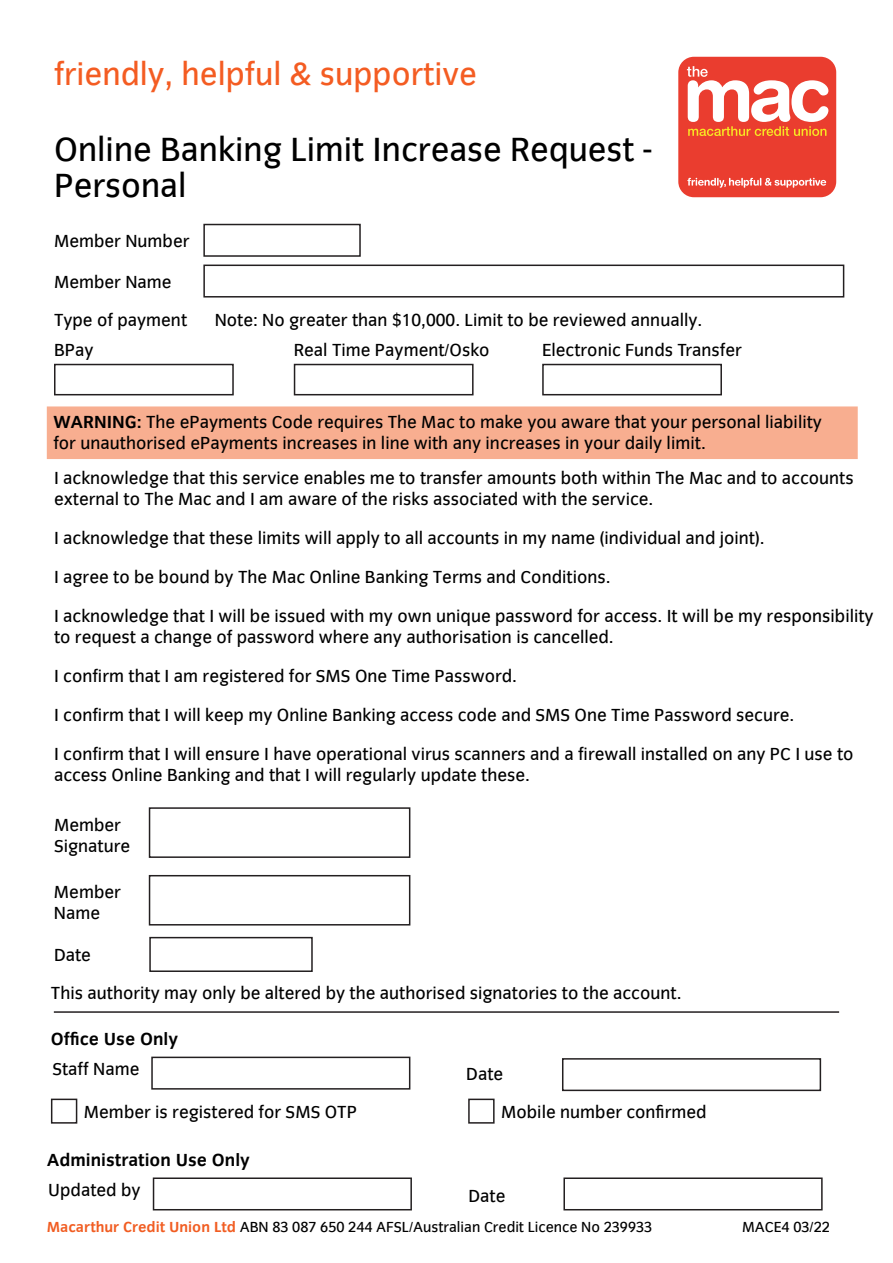
<style>
.page{position:relative;width:893px;height:1263px;background:#fff}
.page>*{position:absolute;margin:0;border:0;box-sizing:border-box;transform-origin:0 0}
.t1{font:34.5px/36px "Congress Sans Std";color:#000}
.t2{font:33px "Congress Sans Std";color:#f45c22}
.t3{font:18px/39px "Congress Sans Std";color:#000}
.t4{font:700 18px "Congress Sans Std";color:#000}
.t5{font:15px "Congress Sans Std";color:#000}
.s1{font-weight:700}
.s2{font-weight:700;color:#f15d22}
</style>
<div class="page">
<div style="left:47px;top:406px;width:811px;height:53px;background:#f8ae90"></div>
<div style="left:675px;top:54px;width:164px;height:146px;border:2px solid #fff;border-radius:17px"></div>
<div style="left:678px;top:57px;width:158px;height:140px;background:#ea3d2f;border-radius:16px"></div>
<svg style="left:687px;top:178px;width:139px;height:10px"></svg>
<svg style="left:687px;top:66px;width:141px;height:70px"></svg>
<hr style="left:54px;top:1011px;width:785px;height:2px;background:#231f20">
<div style="left:151px;top:1056px;width:259px;height:33px;border:2px solid #231f20"></div>
<div style="left:149px;top:807px;width:261px;height:51px;border:2px solid #231f20"></div>
<div style="left:149px;top:875px;width:261px;height:50px;border:2px solid #231f20"></div>
<div style="left:149px;top:937px;width:164px;height:35px;border:2px solid #231f20"></div>
<div style="left:562px;top:1058px;width:259px;height:33px;border:2px solid #231f20"></div>
<div style="left:153px;top:1177px;width:259px;height:33px;border:2px solid #231f20"></div>
<div style="left:563px;top:1177px;width:260px;height:33px;border:2px solid #231f20"></div>
<div style="left:51px;top:1098px;width:26px;height:25px;border:2px solid #231f20"></div>
<div style="left:468px;top:1098px;width:27px;height:25px;border:2px solid #231f20"></div>
<div style="left:203px;top:224px;width:158px;height:33px;border:2px solid #231f20"></div>
<div style="left:203px;top:265px;width:641px;height:33px;border:2px solid #231f20"></div>
<div style="left:54px;top:364px;width:180px;height:31px;border:2px solid #231f20"></div>
<div style="left:294px;top:364px;width:180px;height:31px;border:2px solid #231f20"></div>
<div style="left:542px;top:364px;width:180px;height:31px;border:2px solid #231f20"></div>
<p class="t2" style="left:54px;top:56px;width:424px">friendly, helpful &amp; supportive</p>
<p class="t1" style="left:54px;top:132px;width:599px">Online Banking Limit Increase Request -<br>Personal</p>
<p class="t3" style="left:54px;top:222px;width:137px">Member Number</p>
<p class="t3" style="left:54px;top:263px;width:119px">Member Name</p>
<p class="t3" style="left:54px;top:301px;width:135px">Type of payment</p>
<p class="t3" style="left:54px;top:331px;width:41px">BPay</p>
<p class="t3" style="left:294px;top:331px;width:197px">Real Time Payment/Osko</p>
<p class="t3" style="left:215px;top:301px;width:489px">Note: No greater than $10,000. Limit to be reviewed annually.</p>
<p class="t3" style="left:542px;top:331px;width:201px">Electronic Funds Transfer</p>
<p class="t3" style="left:53px;top:412px;width:770px;line-height:21px"><span class="s1">WARNING:</span> The ePayments Code requires The Mac to make you aware that your personal liability for unauthorised ePayments increases in line with any increases in your daily limit.</p>
<p class="t3" style="left:54px;top:468px;width:801px;line-height:21px">I acknowledge that this service enables me to transfer amounts both within The Mac and to accounts external to The Mac and I am aware of the risks associated with the service.</p>
<p class="t3" style="left:54px;top:519px;width:821px">I acknowledge that these limits will apply to all accounts in my name (individual and joint).<br>I agree to be bound by The Mac Online Banking Terms and Conditions.<br>I acknowledge that I will be issued with my own unique password for access. It will be my responsibility</p>
<p class="t3" style="left:54px;top:618px;width:801px">to request a change of password where any authorisation is cancelled.<br>I confirm that I am registered for SMS One Time Password.<br>I confirm that I will keep my Online Banking access code and SMS One Time Password secure.<br>I confirm that I will ensure I have operational virus scanners and a firewall installed on any PC I use to</p>
<p class="t3" style="left:54px;top:756px;width:477px">access Online Banking and that I will regularly update these.</p>
<p class="t3" style="left:54px;top:815px;width:78px;line-height:21px">Member<br>Signature</p>
<p class="t3" style="left:54px;top:882px;width:68px;line-height:21px">Member<br>Name</p>
<p class="t3" style="left:54px;top:936px;width:39px">Date</p>
<p class="t3" style="left:51px;top:974px;width:632px">This authority may only be altered by the authorised signatories to the account.</p>
<p class="t4" style="left:51px;top:1029px;width:129px">Office Use Only</p>
<p class="t3" style="left:52px;top:1049px;width:88px">Staff Name</p>
<p class="t3" style="left:466px;top:1054px;width:39px">Date</p>
<p class="t3" style="left:84px;top:1093px;width:275px">Member is registered for SMS OTP</p>
<p class="t3" style="left:501px;top:1093px;width:207px">Mobile number confirmed</p>
<p class="t4" style="left:47px;top:1150px;width:205px">Administration Use Only</p>
<p class="t3" style="left:48px;top:1170px;width:94px">Updated by</p>
<p class="t3" style="left:468px;top:1177px;width:39px">Date</p>
<p class="t5" style="left:47px;top:1219px;width:607px"><span class="s2">Macarthur Credit Union Ltd</span> ABN 83 087 650 244 AFSL/Australian Credit Licence No 239933</p>
<p class="t5" style="left:742px;top:1219px;width:89px">MACE4 03/22</p>
</div>
